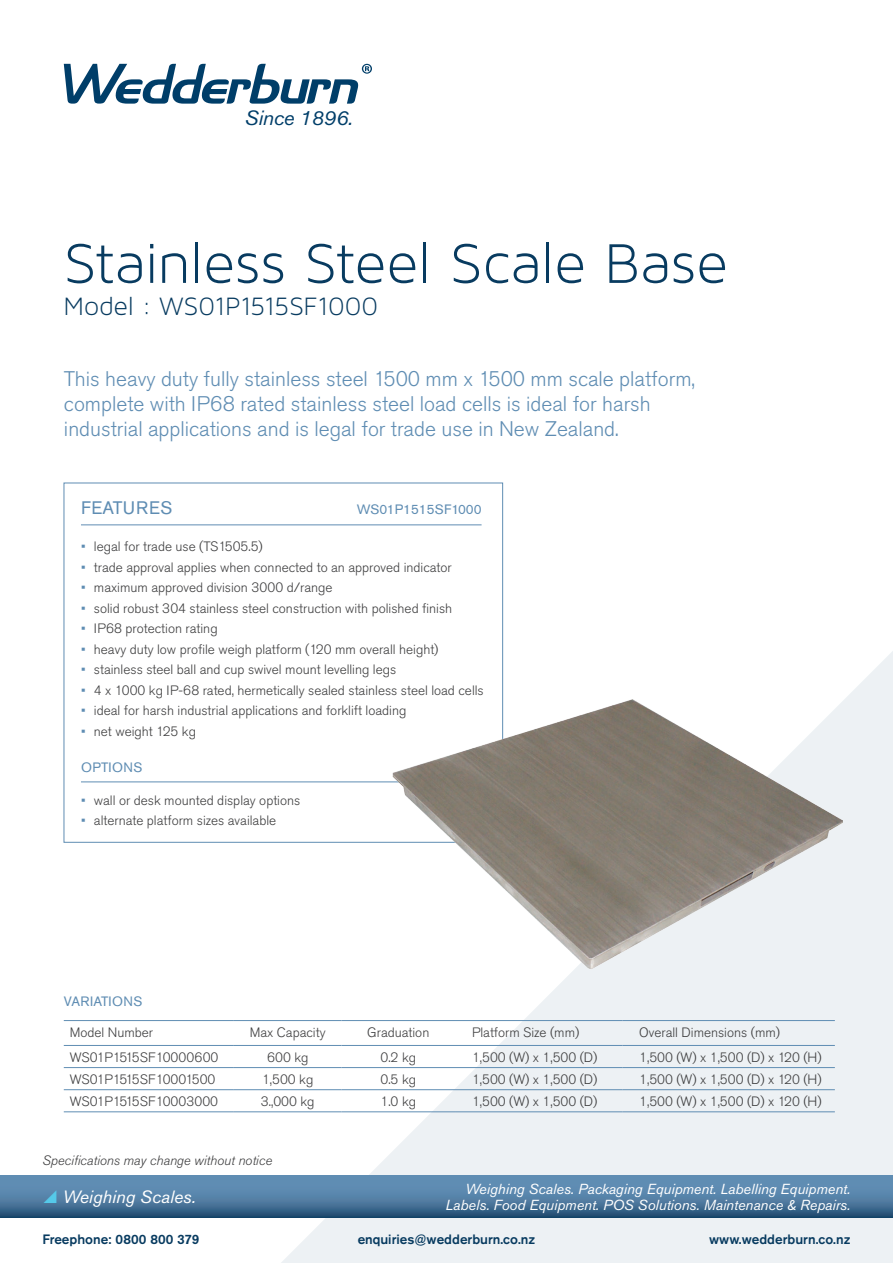
<style>
.page{position:relative;width:893px;height:1263px;background:#fff}
.page>*{position:absolute;margin:0;border:0;box-sizing:border-box;transform-origin:0 0}
.t1{font:60px "Maven Pro Light 300";letter-spacing:-.01em;color:#083b60}
.t2{font:27px "Maven Pro Light 300";letter-spacing:-.005em;color:#083b60}
.t3{font:300 21px/25.2px "Akzidenz Grotesk Pro";color:#5f8db3}
.t4{font:italic 20.55px "Akzidenz Grotesk Pro";letter-spacing:-.01em;color:#003e69}
.t5{font:18px "Akzidenz Grotesk Pro";letter-spacing:.03em;color:#5f8db3}
.t6{font:italic 17.7px "Akzidenz Grotesk Pro";color:#fff}
.t7{font:italic 14.4px "Akzidenz Grotesk Pro";color:#fff}
.t8{font:300 13.5px "Akzidenz Grotesk Pro";color:#3e3e3f}
.t9{font:500 13.5px "Akzidenz Grotesk Pro";color:#083b60}
.t10{font:italic 300 13.5px "Akzidenz Grotesk Pro";color:#3e3e3f}
.t11{font:13.5px "Akzidenz Grotesk Pro";letter-spacing:.005em;color:#5f8db3}
.t12{font:13.5px "Akzidenz Grotesk Pro";letter-spacing:.03em;color:#5f8db3}
.s1{font-weight:400;color:#5f8db3}
</style>
<div class="page">
<svg style="left:64px;top:64px;width:308px;height:40px"></svg>
<svg style="left:281px;top:651px;width:612px;height:612px;fill:#edf1f4"></svg>
<svg style="left:0;top:1175px;width:893px;height:43px;background:#4d799f"></svg>
<hr style="left:81px;top:525px;width:401px;height:1px;background:#5f8db3">
<hr style="left:81px;top:782px;width:401px;height:1px;background:#5f8db3">
<hr style="left:64px;top:1020px;width:170px;height:1px;background:#5f8db3">
<hr style="left:234px;top:1020px;width:108px;height:1px;background:#5f8db3">
<hr style="left:342px;top:1020px;width:113px;height:1px;background:#5f8db3">
<hr style="left:455px;top:1020px;width:167px;height:1px;background:#5f8db3">
<hr style="left:622px;top:1020px;width:213px;height:1px;background:#5f8db3">
<hr style="left:64px;top:1045px;width:170px;height:1px;background:#5f8db3">
<hr style="left:234px;top:1045px;width:108px;height:1px;background:#5f8db3">
<hr style="left:342px;top:1045px;width:113px;height:1px;background:#5f8db3">
<hr style="left:455px;top:1045px;width:167px;height:1px;background:#5f8db3">
<hr style="left:622px;top:1045px;width:213px;height:1px;background:#5f8db3">
<hr style="left:64px;top:1067px;width:170px;height:1px;background:#5f8db3">
<hr style="left:234px;top:1067px;width:108px;height:1px;background:#5f8db3">
<hr style="left:342px;top:1067px;width:113px;height:1px;background:#5f8db3">
<hr style="left:455px;top:1067px;width:167px;height:1px;background:#5f8db3">
<hr style="left:622px;top:1067px;width:213px;height:1px;background:#5f8db3">
<hr style="left:64px;top:1089px;width:170px;height:1px;background:#5f8db3">
<hr style="left:234px;top:1089px;width:108px;height:1px;background:#5f8db3">
<hr style="left:342px;top:1089px;width:113px;height:1px;background:#5f8db3">
<hr style="left:455px;top:1089px;width:167px;height:1px;background:#5f8db3">
<hr style="left:622px;top:1089px;width:213px;height:1px;background:#5f8db3">
<hr style="left:64px;top:1111px;width:170px;height:1px;background:#5f8db3">
<hr style="left:234px;top:1111px;width:108px;height:1px;background:#5f8db3">
<hr style="left:342px;top:1111px;width:113px;height:1px;background:#5f8db3">
<hr style="left:455px;top:1111px;width:167px;height:1px;background:#5f8db3">
<hr style="left:622px;top:1111px;width:213px;height:1px;background:#5f8db3">
<img style="left:393px;top:699px;width:449px;height:270px">
<svg style="left:44px;top:1190px;width:13px;height:13px"></svg>
<p class="t4" style="left:245px;top:105px;width:109px">Since 1896.</p>
<p class="t1" style="left:64px;top:230px;width:666px">Stainless Steel Scale Base</p>
<p class="t2" style="left:64px;top:292px;width:316px">Model : WS01P1515SF1000</p>
<p class="t3" style="left:64px;top:366px;width:633px">This heavy duty fully stainless steel 1500 mm x 1500 mm scale platform, complete with IP68 rated stainless steel load cells is ideal for harsh industrial applications and is legal for trade use in New Zealand.</p>
<p class="t5" style="left:81px;top:496px;width:93px">FEATURES</p>
<p class="t11" style="left:357px;top:500px;width:126px">WS01P1515SF1000</p>
<p class="t8" style="left:81px;top:538px;width:183px"><span class="s1">•</span> legal for trade use (TS1505.5)</p>
<p class="t8" style="left:81px;top:558px;width:372px"><span class="s1">•</span> trade approval applies when connected to an approved indicator</p>
<p class="t8" style="left:81px;top:579px;width:253px"><span class="s1">•</span> maximum approved division 3000 d/range</p>
<p class="t8" style="left:81px;top:599px;width:373px"><span class="s1">•</span> solid robust 304 stainless steel construction with polished finish</p>
<p class="t8" style="left:81px;top:620px;width:138px"><span class="s1">•</span> IP68 protection rating</p>
<p class="t8" style="left:81px;top:640px;width:359px"><span class="s1">•</span> heavy duty low profile weigh platform (120 mm overall height)</p>
<p class="t8" style="left:81px;top:661px;width:317px"><span class="s1">•</span> stainless steel ball and cup swivel mount levelling legs</p>
<p class="t8" style="left:81px;top:681px;width:404px"><span class="s1">•</span> 4 x 1000 kg IP-68 rated, hermetically sealed stainless steel load cells</p>
<p class="t8" style="left:81px;top:702px;width:327px"><span class="s1">•</span> ideal for harsh industrial applications and forklift loading</p>
<p class="t8" style="left:81px;top:722px;width:116px"><span class="s1">•</span> net weight 125 kg</p>
<p class="t12" style="left:81px;top:759px;width:63px">OPTIONS</p>
<p class="t8" style="left:81px;top:791px;width:221px"><span class="s1">•</span> wall or desk mounted display options</p>
<p class="t8" style="left:81px;top:812px;width:197px"><span class="s1">•</span> alternate platform sizes available</p>
<p class="t11" style="left:64px;top:992px;width:80px">VARIATIONS</p>
<p class="t8" style="left:70px;top:1023px;width:85px">Model Number</p>
<p class="t8" style="left:250px;top:1023px;width:77px">Max Capacity</p>
<p class="t8" style="left:367px;top:1023px;width:64px">Graduation</p>
<p class="t8" style="left:472px;top:1023px;width:109px">Platform Size (mm)</p>
<p class="t8" style="left:639px;top:1023px;width:142px">Overall Dimensions (mm)</p>
<p class="t8" style="left:70px;top:1048px;width:150px">WS01P1515SF10000600</p>
<p class="t8" style="left:267px;top:1048px;width:43px">600 kg</p>
<p class="t8" style="left:380px;top:1048px;width:37px">0.2 kg</p>
<p class="t8" style="left:472px;top:1048px;width:127px">1,500 (W) x 1,500 (D)</p>
<p class="t8" style="left:639px;top:1048px;width:184px">1,500 (W) x 1,500 (D) x 120 (H)</p>
<p class="t8" style="left:70px;top:1070px;width:147px">WS01P1515SF10001500</p>
<p class="t8" style="left:262px;top:1070px;width:53px">1,500 kg</p>
<p class="t8" style="left:380px;top:1070px;width:37px">0.5 kg</p>
<p class="t8" style="left:472px;top:1070px;width:127px">1,500 (W) x 1,500 (D)</p>
<p class="t8" style="left:639px;top:1070px;width:184px">1,500 (W) x 1,500 (D) x 120 (H)</p>
<p class="t8" style="left:70px;top:1092px;width:150px">WS01P1515SF10003000</p>
<p class="t8" style="left:261px;top:1092px;width:55px">3.,000 kg</p>
<p class="t8" style="left:380px;top:1092px;width:37px">1.0 kg</p>
<p class="t8" style="left:472px;top:1092px;width:127px">1,500 (W) x 1,500 (D)</p>
<p class="t8" style="left:639px;top:1092px;width:184px">1,500 (W) x 1,500 (D) x 120 (H)</p>
<p class="t10" style="left:43px;top:1151px;width:231px">Specifications may change without notice</p>
<p class="t6" style="left:63px;top:1185px;width:134px">Weighing Scales.</p>
<p class="t7" style="left:465px;top:1179px;width:386px">Weighing Scales. Packaging Equipment. Labelling Equipment.</p>
<p class="t7" style="left:445px;top:1195px;width:406px">Labels. Food Equipment. POS Solutions. Maintenance &amp; Repairs.</p>
<p class="t9" style="left:43px;top:1230px;width:159px">Freephone: 0800 800 379</p>
<p class="t9" style="left:358px;top:1230px;width:179px">enquiries@wedderburn.co.nz</p>
<p class="t9" style="left:709px;top:1230px;width:143px">www.wedderburn.co.nz</p>
</div>
